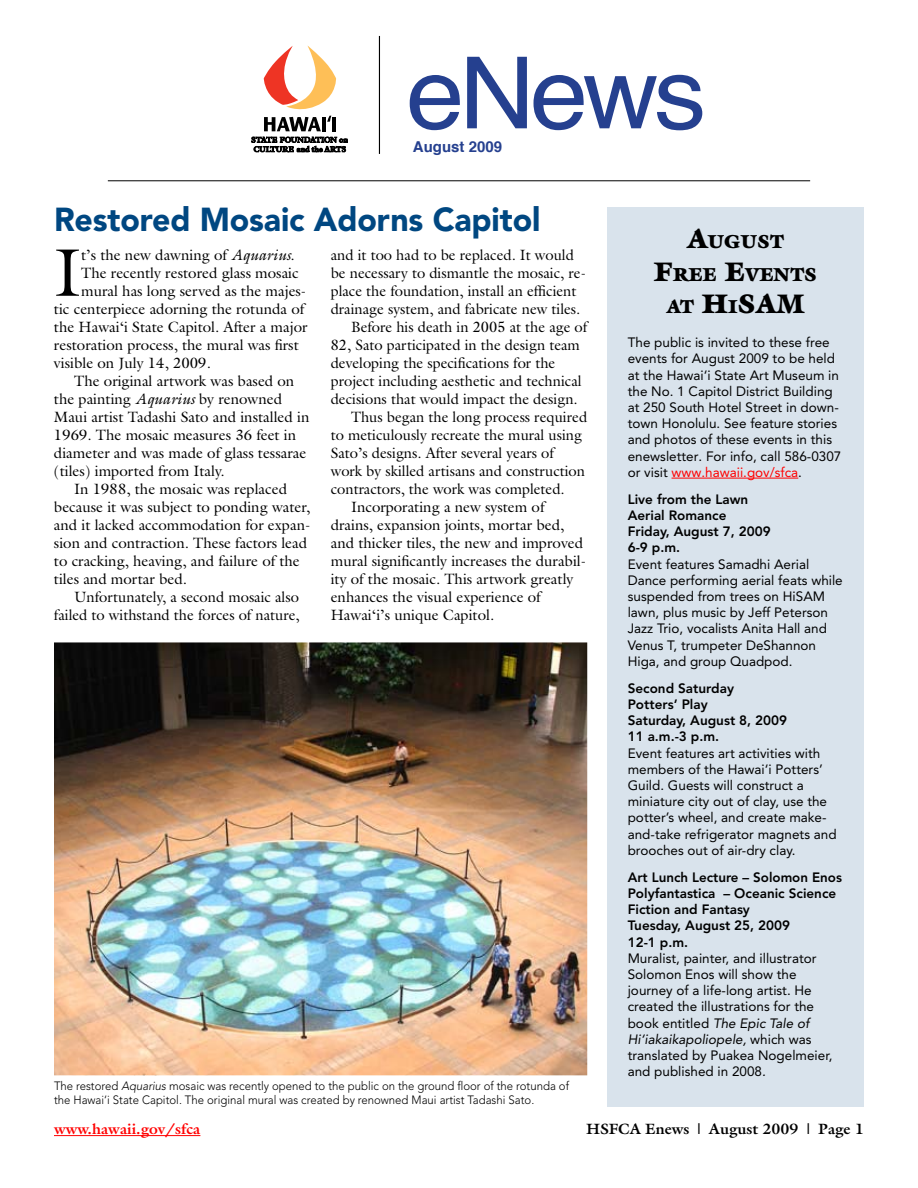
<style>
.page{position:relative;width:918px;height:1188px;background:#fff}
.page>*{position:absolute;margin:0;border:0;box-sizing:border-box;transform-origin:0 0}
.t1{font:99.75px "Helvetica";letter-spacing:-.05em;color:#25408f;scale:1.05 1}
.t2{font:67.95px "Galliard";color:#000}
.t3{font:900 33px "Avenir";letter-spacing:-.005em;color:#004781}
.t4{font:900 27px "Galliard";color:#000}
.t5{font:900 18.9px/32.4px "Galliard";color:#000;text-align:center}
.t6{font:15px "Galliard";color:#000}
.t7{font:700 15px "Galliard";color:#000}
.t8{font:700 15px "Galliard";color:#f00}
.t9{font:700 15px "Helvetica";color:#25408f}
.t10{font:13.5px/16.2px "Avenir";color:#000}
.t11{font:800 13.5px/16.2px "Avenir";color:#000}
.t12{font:300 12px/14.4px "Avenir";color:#000;scale:.95 1}
.s1{font-style:italic}
.s2{font-size:27px}
.s3{font-size:18.9px}
.s4{color:#f00}
</style>
<div class="page">
<svg style="left:264px;top:45px;width:72px;height:86px"></svg>
<hr style="left:332px;top:117px;width:4px;height:14px;background:#000">
<svg style="left:252px;top:137px;width:96px;height:15px"></svg>
<hr style="left:379px;top:36px;width:1px;height:118px;background:#000">
<hr style="left:108px;top:180px;width:702px;height:1px;background:#000">
<hr style="left:54px;top:1135px;width:146px;height:1px;background:#f00">
<img style="left:54px;top:642px;width:533px;height:433px">
<div style="left:608px;top:207px;width:256px;height:900px;background:#d9e3ec"></div>
<hr style="left:672px;top:478px;width:126px;height:1px;background:#f00">
<h1 class="t1" style="left:406px;top:16px;width:287px">eNews</h1>
<p class="t9" style="left:413px;top:134px;width:91px">August 2009</p>
<h3 class="t3" style="left:54px;top:200px;width:488px">Restored Mosaic Adorns Capitol</h3>
<h2 class="t2" style="left:54px;top:229px;width:29px">I</h2>
<p class="t6" style="left:81px;top:245px;width:215px">t’s the new dawning of <span class="s1">Aquarius</span>.</p>
<p class="t6" style="left:331px;top:245px;width:245px">and it too had to be replaced. It would</p>
<p class="t6" style="left:331px;top:263px;width:257px">be necessary to dismantle the mosaic, re-</p>
<p class="t6" style="left:331px;top:281px;width:247px">place the foundation, install an efficient</p>
<p class="t6" style="left:331px;top:299px;width:251px">drainage system, and fabricate new tiles.</p>
<p class="t6" style="left:351px;top:317px;width:238px">Before his death in 2005 at the age of</p>
<p class="t6" style="left:331px;top:335px;width:251px">82, Sato participated in the design team</p>
<p class="t6" style="left:331px;top:353px;width:226px">developing the specifications for the</p>
<p class="t6" style="left:331px;top:371px;width:252px">project including aesthetic and technical</p>
<p class="t6" style="left:331px;top:389px;width:248px">decisions that would impact the design.</p>
<p class="t6" style="left:351px;top:407px;width:238px">Thus began the long process required</p>
<p class="t6" style="left:331px;top:425px;width:253px">to meticulously recreate the mural using</p>
<p class="t6" style="left:331px;top:443px;width:225px">Sato’s designs. After several years of</p>
<p class="t6" style="left:331px;top:461px;width:256px">work by skilled artisans and construction</p>
<p class="t6" style="left:331px;top:479px;width:236px">contractors, the work was completed.</p>
<p class="t6" style="left:351px;top:497px;width:195px">Incorporating a new system of</p>
<p class="t6" style="left:331px;top:515px;width:235px">drains, expansion joints, mortar bed,</p>
<p class="t6" style="left:331px;top:533px;width:254px">and thicker tiles, the new and improved</p>
<p class="t6" style="left:331px;top:551px;width:257px">mural significantly increases the durabil-</p>
<p class="t6" style="left:331px;top:569px;width:244px">ity of the mosaic. This artwork greatly</p>
<p class="t6" style="left:331px;top:587px;width:211px">enhances the visual experience of</p>
<p class="t6" style="left:331px;top:605px;width:165px">Hawai‘i’s unique Capitol.</p>
<p class="t6" style="left:81px;top:263px;width:219px">The recently restored glass mosaic</p>
<p class="t6" style="left:81px;top:281px;width:227px">mural has long served as the majes-</p>
<p class="t6" style="left:54px;top:299px;width:252px">tic centerpiece adorning the rotunda of</p>
<p class="t6" style="left:54px;top:317px;width:255px">the Hawai‘i State Capitol. After a major</p>
<p class="t6" style="left:54px;top:335px;width:246px">restoration process, the mural was first</p>
<p class="t6" style="left:54px;top:353px;width:158px">visible on July 14, 2009.</p>
<p class="t6" style="left:74px;top:371px;width:222px">The original artwork was based on</p>
<p class="t6" style="left:54px;top:389px;width:230px">the painting <span class="s1">Aquarius</span> by renowned</p>
<p class="t6" style="left:54px;top:407px;width:257px">Maui artist Tadashi Sato and installed in</p>
<p class="t6" style="left:54px;top:425px;width:244px">1969. The mosaic measures 36 feet in</p>
<p class="t6" style="left:54px;top:443px;width:254px">diameter and was made of glass tessarae</p>
<p class="t6" style="left:54px;top:461px;width:172px">(tiles) imported from Italy.</p>
<p class="t6" style="left:74px;top:479px;width:214px">In 1988, the mosaic was replaced</p>
<p class="t6" style="left:54px;top:497px;width:258px">because it was subject to ponding water,</p>
<p class="t6" style="left:54px;top:515px;width:258px">and it lacked accommodation for expan-</p>
<p class="t6" style="left:54px;top:533px;width:255px">sion and contraction. These factors lead</p>
<p class="t6" style="left:54px;top:551px;width:247px">to cracking, heaving, and failure of the</p>
<p class="t6" style="left:54px;top:569px;width:135px">tiles and mortar bed.</p>
<p class="t6" style="left:74px;top:587px;width:226px">Unfortunately, a second mosaic also</p>
<p class="t6" style="left:54px;top:605px;width:247px">failed to withstand the forces of nature,</p>
<p class="t12" style="left:54px;top:1079px;width:544px">The restored <span class="s1">Aquarius</span> mosaic was recently opened to the public on the ground floor of the rotunda of the Hawai‘i State Capitol. The original mural was created by renowned Maui artist Tadashi Sato.</p>
<p class="t5" style="left:654px;top:226px;width:165px"><span class="s2">A</span>UGUST<br><span class="s2">F</span>REE <span class="s2">E</span>VENTS</p>
<h3 class="t4" style="left:667px;top:287px;width:140px"><span class="s3">AT</span> H<span class="s3">I</span>SAM</h3>
<p class="t10" style="left:628px;top:334px;width:215px">The public is invited to these free events for August 2009 to be held at the Hawai‘i State Art Museum in the No. 1 Capitol District Building at 250 South Hotel Street in down&shy;town Honolulu. See feature stories and photos of these events in this enewsletter. For info, call 586-0307 or visit <span class="s4">www.hawaii.gov/sfca</span>.</p>
<p class="t11" style="left:628px;top:491px;width:144px">Live from the Lawn<br>Aerial Romance<br>Friday, August 7, 2009<br>6-9 p.m.</p>
<p class="t10" style="left:628px;top:556px;width:217px">Event features Samadhi Aerial<br>Dance performing aerial feats while suspended from trees on HiSAM lawn, plus music by Jeff Peterson<br>Jazz Trio, vocalists Anita Hall and<br>Venus T, trumpeter DeShannon<br>Higa, and group Quadpod.</p>
<p class="t11" style="left:628px;top:680px;width:161px">Second Saturday<br>Potters’ Play<br>Saturday, August 8, 2009<br>11 a.m.-3 p.m.</p>
<p class="t10" style="left:628px;top:745px;width:210px">Event features art activities with members of the Hawai‘i Potters’<br>Guild. Guests will construct a miniature city out of clay, use the potter’s wheel, and create make&shy;and-take refrigerator magnets and brooches out of air-dry clay.</p>
<p class="t11" style="left:628px;top:869px;width:216px">Art Lunch Lecture – Solomon Enos<br>Polyfantastica – Oceanic Science<br>Fiction and Fantasy<br>Tuesday, August 25, 2009<br>12-1 p.m.</p>
<p class="t10" style="left:628px;top:950px;width:206px">Muralist, painter, and illustrator<br>Solomon Enos will show the journey of a life-long artist. He created the illustrations for the book entitled <span class="s1">The Epic Tale of<br>Hi‘iakaikapoliopele,</span> which was translated by Puakea Nogelmeier, and published in 2008<span class="s1">.</span></p>
<p class="t8" style="left:54px;top:1119px;width:148px">www.hawaii.gov/sfca</p>
<p class="t7" style="left:586px;top:1119px;width:279px">HSFCA Enews | August 2009 | Page 1</p>
</div>
